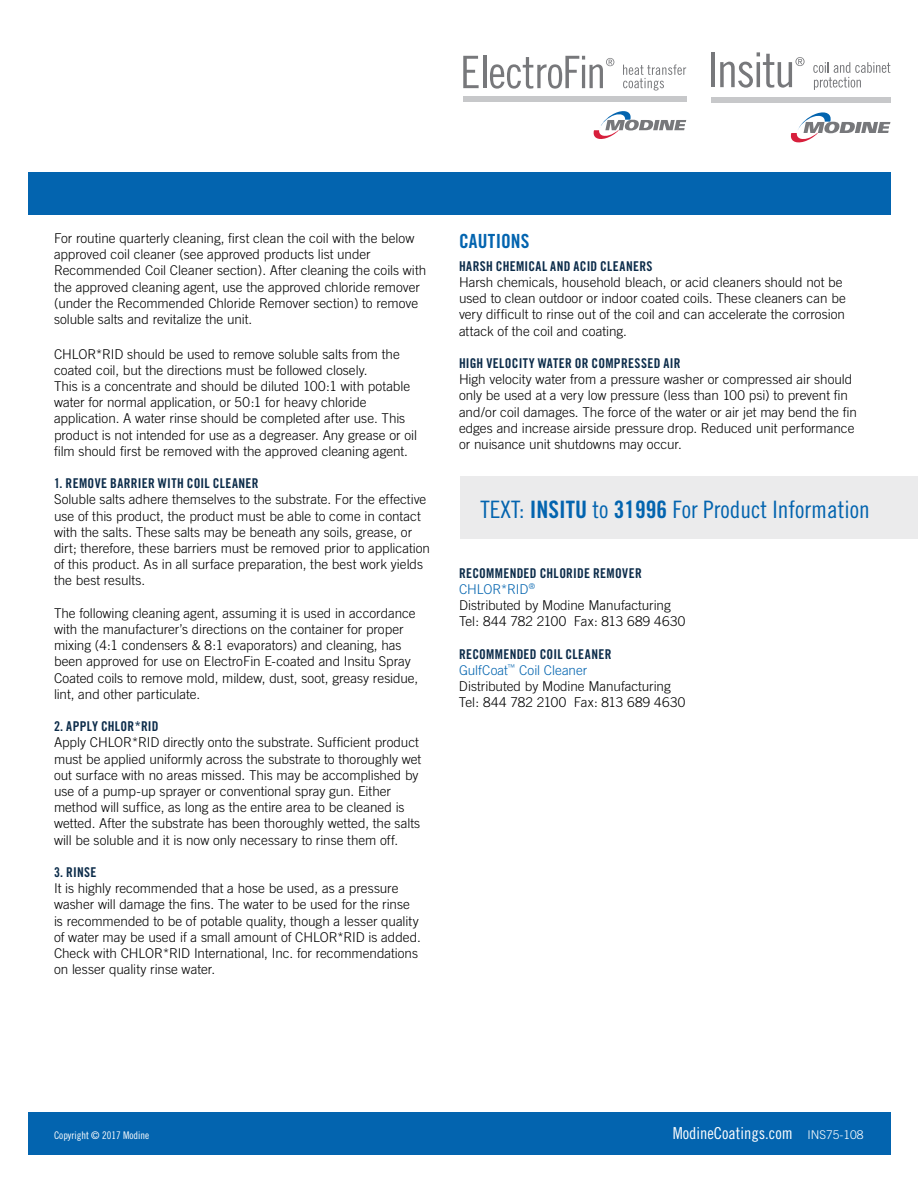
<style>
.page{position:relative;width:918px;height:1188px;background:#fff}
.page>*{position:absolute;margin:0;border:0;box-sizing:border-box;transform-origin:0 0}
.t1{font:24px "Trade Gothic Cond Eighteen";color:#0364af}
.t2{font:19.5px "Trade Gothic Bold Cond Twenty";letter-spacing:.01em;color:#0364af}
.t3{font:16.5px "Trade Gothic Cond Eighteen";color:#fff}
.t4{font:300 13.5px/16.2px "Trade Gothic";color:#000}
.t5{font:13.5px "Trade Gothic Bold Cond Twenty";letter-spacing:.025em;color:#0b2b49}
.t6{font:10.5px "Trade Gothic Cond Eighteen";color:#fff}
.s1{font-family:"Trade Gothic Bold Cond Twenty"}
.s2{color:#0364af}
.s3{font-family:"Trade Gothic";font-weight:300;font-size:12px}
</style>
<div class="page">
<div style="left:460px;top:476px;width:458px;height:63px;background:#ebebec"></div>
<div style="left:28px;top:172px;width:862px;height:42px;background:#0364af"></div>
<div style="left:28px;top:1113px;width:862px;height:42px;background:#0364af"></div>
<svg style="left:623px;top:64px;width:63px;height:27px"></svg>
<svg style="left:463px;top:56px;width:16px;height:32px"></svg>
<hr style="left:483px;top:56px;width:3px;height:32px;background:#77787b">
<svg style="left:490px;top:56px;width:124px;height:33px"></svg>
<div style="left:463px;top:97px;width:223px;height:5px;background:#c7c8ca"></div>
<svg style="left:593px;top:111px;width:93px;height:28px"></svg>
<div style="left:711px;top:97px;width:179px;height:6px;background:#c7c8ca"></div>
<svg style="left:790px;top:112px;width:100px;height:31px"></svg>
<hr style="left:711px;top:52px;width:4px;height:35px;background:#77787b">
<svg style="left:720px;top:52px;width:85px;height:36px"></svg>
<svg style="left:813px;top:62px;width:77px;height:28px"></svg>
<p class="t4" style="left:54px;top:230px;width:374px">For routine quarterly cleaning, first clean the coil with the below approved coil cleaner (see approved products list under Recommended Coil Cleaner section). After cleaning the coils with the approved cleaning agent, use the approved chloride remover (under the Recommended Chloride Remover section) to remove soluble salts and revitalize the unit.</p>
<p class="t4" style="left:54px;top:346px;width:365px">CHLOR*RID should be used to remove soluble salts from the coated coil, but the directions must be followed closely.<br>This is a concentrate and should be diluted 100:1 with potable water for normal application, or 50:1 for heavy chloride application. A water rinse should be completed after use. This product is not intended for use as a degreaser. Any grease or oil film should first be removed with the approved cleaning agent.</p>
<p class="t5" style="left:54px;top:475px;width:206px">1. REMOVE BARRIER WITH COIL CLEANER</p>
<p class="t4" style="left:54px;top:491px;width:378px">Soluble salts adhere themselves to the substrate. For the effective use of this product, the product must be able to come in contact with the salts. These salts may be beneath any soils, grease, or dirt; therefore, these barriers must be removed prior to application of this product. As in all surface preparation, the best work yields the best results.</p>
<p class="t4" style="left:54px;top:605px;width:366px">The following cleaning agent, assuming it is used in accordance with the manufacturer’s directions on the container for proper mixing (4:1 condensers &amp; 8:1 evaporators) and cleaning, has been approved for use on ElectroFin E-coated and Insitu Spray Coated coils to remove mold, mildew, dust, soot, greasy residue, lint, and other particulate.</p>
<p class="t5" style="left:54px;top:718px;width:106px">2. APPLY CHLOR*RID</p>
<p class="t4" style="left:54px;top:734px;width:369px">Apply CHLOR*RID directly onto the substrate. Sufficient product must be applied uniformly across the substrate to thoroughly wet out surface with no areas missed. This may be accomplished by use of a pump-up sprayer or conventional spray gun. Either method will suffice, as long as the entire area to be cleaned is wetted. After the substrate has been thoroughly wetted, the salts will be soluble and it is now only necessary to rinse them off.</p>
<p class="t5" style="left:54px;top:864px;width:44px">3. RINSE</p>
<p class="t4" style="left:54px;top:880px;width:368px">It is highly recommended that a hose be used, as a pressure washer will damage the fins. The water to be used for the rinse is recommended to be of potable quality, though a lesser quality of water may be used if a small amount of CHLOR*RID is added.<br>Check with CHLOR*RID International, Inc. for recommendations on lesser quality rinse water.</p>
<h2 class="t2" style="left:459px;top:230px;width:72px">CAUTIONS</h2>
<p class="t5" style="left:459px;top:258px;width:195px">HARSH CHEMICAL AND ACID CLEANERS</p>
<p class="t4" style="left:459px;top:274px;width:388px">Harsh chemicals, household bleach, or acid cleaners should not be used to clean outdoor or indoor coated coils. These cleaners can be very difficult to rinse out of the coil and can accelerate the corrosion attack of the coil and coating.</p>
<p class="t5" style="left:459px;top:355px;width:223px">HIGH VELOCITY WATER OR COMPRESSED AIR</p>
<p class="t4" style="left:459px;top:371px;width:399px">High velocity water from a pressure washer or compressed air should only be used at a very low pressure (less than 100 psi) to prevent fin and/or coil damages. The force of the water or air jet may bend the fin edges and increase airside pressure drop. Reduced unit performance or nuisance unit shutdowns may occur.</p>
<h1 class="t1" style="left:481px;top:495px;width:391px">TEXT: <span class="s1">INSITU</span> to <span class="s1">31996</span> For Product Information</h1>
<p class="t5" style="left:459px;top:565px;width:184px">RECOMMENDED CHLORIDE REMOVER</p>
<p class="t4" style="left:459px;top:581px;width:228px"><span class="s2">CHLOR*RID</span><sup>®<br></sup>Distributed by Modine Manufacturing<br>Tel: 844 782 2100 Fax: 813 689 4630</p>
<p class="t5" style="left:459px;top:646px;width:154px">RECOMMENDED COIL CLEANER</p>
<p class="t4" style="left:459px;top:662px;width:228px"><span class="s2">GulfCoat</span><sup>™</sup> <span class="s2">Coil Cleaner<br></span>Distributed by Modine Manufacturing<br>Tel: 844 782 2100 Fax: 813 689 4630</p>
<p class="t6" style="left:54px;top:1129px;width:97px">Copyright © 2017 Modine</p>
<p class="t3" style="left:673px;top:1123px;width:192px">ModineCoatings.com <span class="s3">INS75-108</span></p>
</div>
